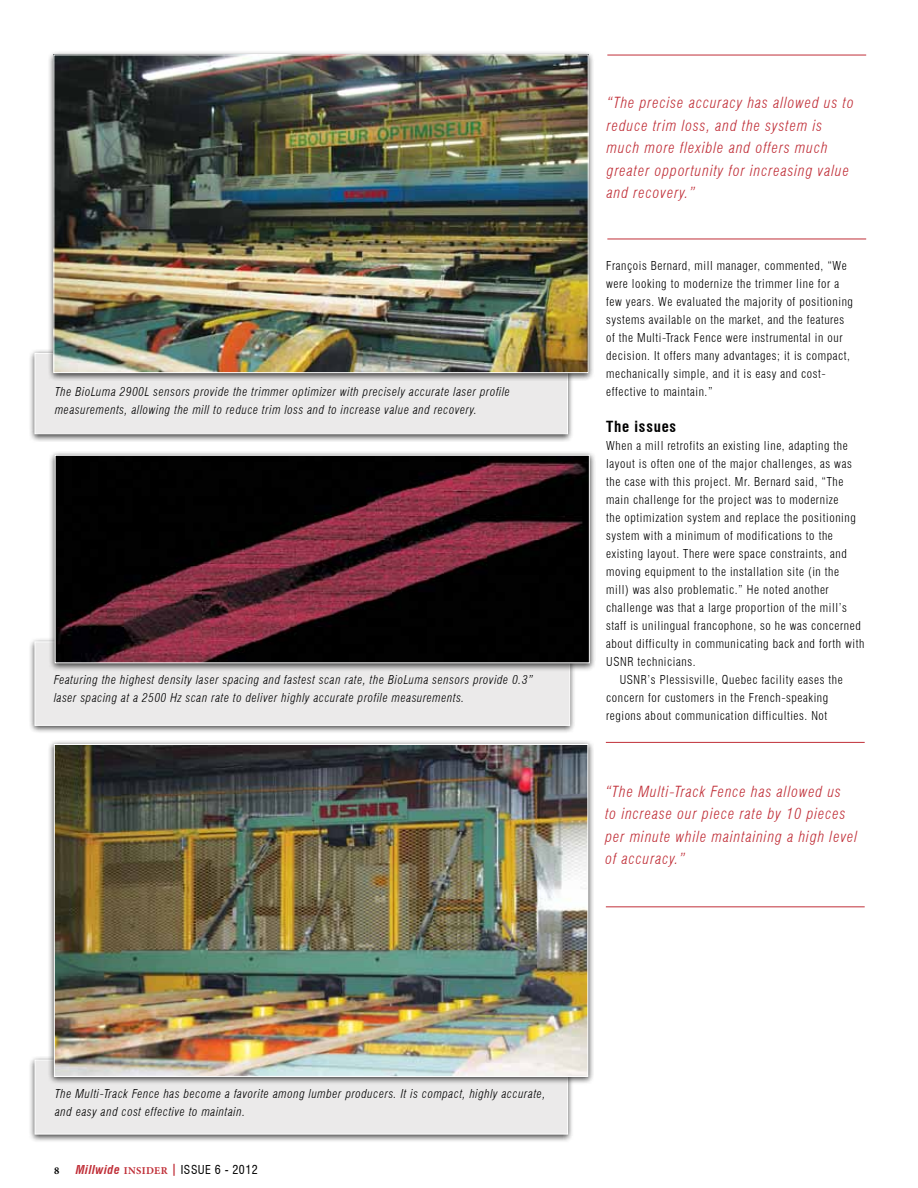
<style>
.page{position:relative;width:918px;height:1188px;background:#fff}
.page>*{position:absolute;margin:0;border:0;box-sizing:border-box;transform-origin:0 0}
.t1{font:italic 300 condensed 15px/22.5px "Swiss 721 BT";letter-spacing:.06em;color:#c02f38}
.t2{font:700 condensed 15px "Swiss 721 BT";color:#000}
.t3{font:300 condensed 12px/18px "Swiss 721 BT";letter-spacing:.05em;color:#000}
.t4{font:italic 300 condensed 12px/18px "Swiss 721 BT";letter-spacing:.05em;color:#000}
.t5{font:condensed 12px "Swiss 721 BT";letter-spacing:.035em;color:#000}
.t6{font:700 10.5px "Minion Pro";color:#000}
.s1{font-weight:700;font-style:italic;color:#c02f38}
.s2{font-family:"Minion Pro";font-weight:700;font-stretch:normal;font-size:10.5px;color:#c02f38}
.s3{font-weight:700;color:#c02f38}
</style>
<div class="page">
<hr style="left:606px;top:742px;width:259px;height:1px;background:#c02f38">
<hr style="left:606px;top:906px;width:259px;height:1px;background:#c02f38">
<hr style="left:607px;top:55px;width:259px;height:1px;background:#c02f38">
<hr style="left:607px;top:239px;width:259px;height:1px;background:#c02f38">
<div style="left:28px;top:638px;width:548px;height:96px;background:#000;opacity:.75"></div>
<div style="left:35px;top:642px;width:535px;height:84px;background:#ebeaea"></div>
<div style="left:28px;top:1056px;width:546px;height:87px;background:#000;opacity:.75"></div>
<div style="left:35px;top:1060px;width:533px;height:74px;background:#ebeaea"></div>
<div style="left:28px;top:349px;width:546px;height:93px;background:#000;opacity:.75"></div>
<div style="left:35px;top:353px;width:533px;height:81px;background:#ebeaea"></div>
<div style="left:47px;top:51px;width:548px;height:330px;background:#000;opacity:.75"></div>
<img style="left:55px;top:57px;width:532px;height:314px">
<div style="left:48px;top:740px;width:546px;height:345px;background:#000;opacity:.75"></div>
<img style="left:56px;top:746px;width:530px;height:329px">
<div style="left:48px;top:451px;width:548px;height:221px;background:#000;opacity:.75"></div>
<img style="left:57px;top:457px;width:531px;height:204px">
<div style="left:55px;top:455px;width:535px;height:208px;border:1px solid #fff"></div>
<p class="t4" style="left:55px;top:383px;width:457px">The BioLuma 2900L sensors provide the trimmer optimizer with precisely accurate laser profile measurements, allowing the mill to reduce trim loss and to increase value and recovery.</p>
<p class="t4" style="left:54px;top:671px;width:480px">Featuring the highest density laser spacing and fastest scan rate, the BioLuma sensors provide 0.3” laser spacing at a 2500 Hz scan rate to deliver highly accurate profile measurements.</p>
<p class="t1" style="left:607px;top:91px;width:248px">“The precise accuracy has allowed us to reduce trim loss, and the system is much more flexible and offers much greater opportunity for increasing value and recovery.”</p>
<p class="t3" style="left:606px;top:257px;width:248px">François Bernard, mill manager, commented, “We were looking to modernize the trimmer line for a few years. We evaluated the majority of positioning systems available on the market, and the features of the Multi-Track Fence were instrumental in our decision. It offers many advantages; it is compact, mechanically simple, and it is easy and cost&shy;effective to maintain.”</p>
<p class="t2" style="left:606px;top:418px;width:71px">The issues</p>
<p class="t3" style="left:606px;top:437px;width:243px">When a mill retrofits an existing line, adapting the</p>
<p class="t3" style="left:606px;top:455px;width:247px">layout is often one of the major challenges, as was</p>
<p class="t3" style="left:606px;top:473px;width:239px">the case with this project. Mr. Bernard said, “The</p>
<p class="t3" style="left:606px;top:491px;width:234px">main challenge for the project was to modernize</p>
<p class="t3" style="left:606px;top:509px;width:251px">the optimization system and replace the positioning</p>
<p class="t3" style="left:606px;top:527px;width:228px">system with a minimum of modifications to the</p>
<p class="t3" style="left:606px;top:545px;width:242px">existing layout. There were space constraints, and</p>
<p class="t3" style="left:606px;top:563px;width:234px">moving equipment to the installation site (in the</p>
<p class="t3" style="left:606px;top:581px;width:224px">mill) was also problematic.” He noted another</p>
<p class="t3" style="left:606px;top:599px;width:242px">challenge was that a large proportion of the mill’s</p>
<p class="t3" style="left:606px;top:617px;width:256px">staff is unilingual francophone, so he was concerned</p>
<p class="t3" style="left:606px;top:635px;width:260px">about difficulty in communicating back and forth with</p>
<p class="t3" style="left:606px;top:653px;width:91px">USNR technicians.</p>
<p class="t3" style="left:620px;top:671px;width:224px">USNR’s Plessisville, Quebec facility eases the</p>
<p class="t3" style="left:606px;top:689px;width:224px">concern for customers in the French-speaking</p>
<p class="t3" style="left:606px;top:707px;width:223px">regions about communication difficulties. Not</p>
<p class="t1" style="left:605px;top:780px;width:253px">“The Multi-Track Fence has allowed us<br>to increase our piece rate by 10 pieces per minute while maintaining a high level of accuracy.”</p>
<p class="t4" style="left:55px;top:1085px;width:492px">The Multi-Track Fence has become a favorite among lumber producers. It is compact, highly accurate, and easy and cost effective to maintain.</p>
<p class="t6" style="left:54px;top:1164px;width:7px">8</p>
<p class="t5" style="left:76px;top:1163px;width:184px"><span class="s1">Millwide</span> <span class="s2">INSIDER</span> <span class="s3">|</span> ISSUE 6 - 2012</p>
</div>
